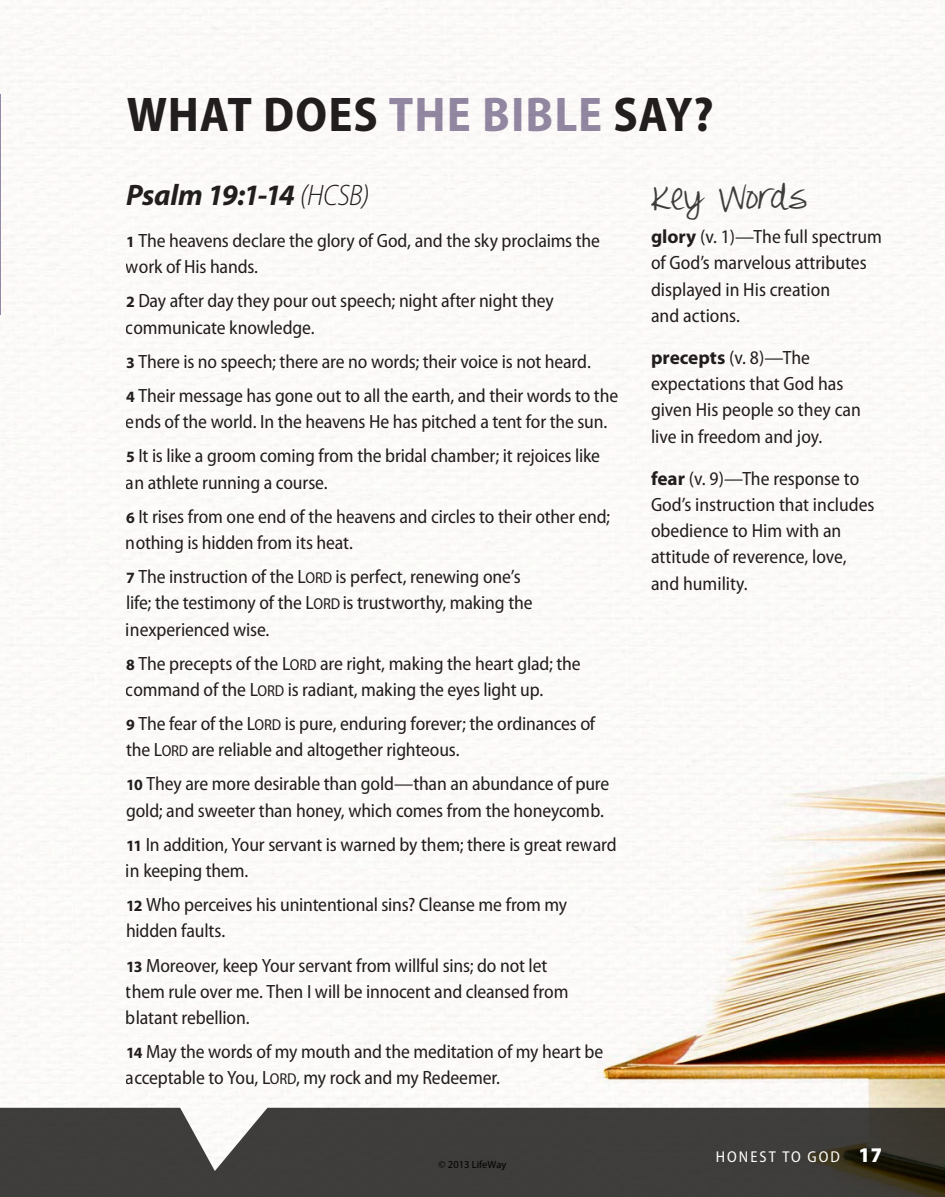
<style>
.page{position:relative;width:945px;height:1197px;background:#fff}
.page>*{position:absolute;margin:0;border:0;box-sizing:border-box;transform-origin:0 0}
.t1{font:700 semi-condensed 49px "Myriad Pro";letter-spacing:.02em;color:#231f20}
.t2{font:italic 700 29.75px "Myriad Pro";letter-spacing:-.015em;color:#231f20}
.t3{font:24.5px "Pea Alesa";color:#403f3e}
.t4{font:semi-condensed 19.25px/26.2px "Myriad Pro";letter-spacing:-.01em;color:#231f20}
.t5{font:semi-condensed 15.75px "Myriad Pro";letter-spacing:.13em;color:#fff}
.t6{font:10.5px "Myriad Pro";color:#000}
.s1{color:#948aa6}
.s2{font-weight:300;font-stretch:semi-condensed}
.s3{font-weight:700;font-stretch:normal;font-size:15.75px}
.s4{font-size:15.75px}
.s5{font-weight:700;font-stretch:normal}
.s6{font-weight:900;font-size:21px}
</style>
<div class="page">
<img style="left:586px;top:719px;width:359px;height:389px">
<svg style="left:0;top:1108px;width:945px;height:89px;fill:#3e3d3c"></svg>
<h1 class="t1" style="left:126px;top:87px;width:589px">WHAT DOES <span class="s1">THE BIBLE</span> SAY?</h1>
<h2 class="t2" style="left:126px;top:179px;width:245px">Psalm 19:1-14 <span class="s2">(HCSB)</span></h2>
<p class="t4" style="left:126px;top:228px;width:476px"><span class="s3">1</span> The heavens declare the glory of God, and the sky proclaims the work of His hands.</p>
<p class="t4" style="left:126px;top:288px;width:429px"><span class="s3">2</span> Day after day they pour out speech; night after night they communicate knowledge.</p>
<p class="t4" style="left:126px;top:345px;width:494px;line-height:34.1px"><span class="s3">3</span> There is no speech; there are no words; their voice is not heard.<br><span class="s3">4</span> Their message has gone out to all the earth, and their words to the</p>
<p class="t4" style="left:126px;top:405px;width:483px;line-height:34.1px">ends of the world. In the heavens He has pitched a tent for the sun.<br><span class="s3">5</span> It is like a groom coming from the bridal chamber; it rejoices like</p>
<p class="t4" style="left:126px;top:465px;width:486px;line-height:34.1px">an athlete running a course.<br><span class="s3">6</span> It rises from one end of the heavens and circles to their other end;</p>
<p class="t4" style="left:126px;top:526px;width:396px;line-height:34.1px">nothing is hidden from its heat.<br><span class="s3">7</span> The instruction of the L<span class="s4">ORD</span> is perfect, renewing one’s</p>
<p class="t4" style="left:126px;top:590px;width:408px">life; the testimony of the L<span class="s4">ORD</span> is trustworthy, making the inexperienced wise.</p>
<p class="t4" style="left:126px;top:650px;width:456px"><span class="s3">8</span> The precepts of the L<span class="s4">ORD</span> are right, making the heart glad; the command of the L<span class="s4">ORD</span> is radiant, making the eyes light up.</p>
<p class="t4" style="left:126px;top:711px;width:471px"><span class="s3">9</span> The fear of the L<span class="s4">ORD</span> is pure, enduring forever; the ordinances of the L<span class="s4">ORD</span> are reliable and altogether righteous.</p>
<p class="t4" style="left:126px;top:771px;width:485px"><span class="s3">10</span> They are more desirable than gold—than an abundance of pure gold; and sweeter than honey, which comes from the honeycomb.</p>
<p class="t4" style="left:126px;top:832px;width:492px"><span class="s3">11</span> In addition, Your servant is warned by them; there is great reward in keeping them.</p>
<p class="t4" style="left:126px;top:892px;width:443px"><span class="s3">12</span> Who perceives his unintentional sins? Cleanse me from my hidden faults.</p>
<p class="t4" style="left:126px;top:952px;width:444px"><span class="s3">13</span> Moreover, keep Your servant from willful sins; do not let them rule over me. Then I will be innocent and cleansed from blatant rebellion.</p>
<p class="t4" style="left:126px;top:1039px;width:479px"><span class="s3">14</span> May the words of my mouth and the meditation of my heart be acceptable to You, L<span class="s4">ORD</span>, my rock and my Redeemer.</p>
<p class="t6" style="left:439px;top:1158px;width:69px">© 2013 LifeWay</p>
<p class="t3" style="left:651px;top:194px;width:157px">Key Words</p>
<p class="t4" style="left:651px;top:224px;width:232px"><span class="s5">glory</span> (v. 1)—The full spectrum of God’s marvelous attributes displayed in His creation<br>and actions.</p>
<p class="t4" style="left:651px;top:345px;width:211px"><span class="s5">precepts</span> (v. 8)—The expectations that God has given His people so they can live in freedom and joy.</p>
<p class="t4" style="left:651px;top:465px;width:225px"><span class="s5">fear</span> (v. 9)—The response to<br>God’s instruction that includes obedience to Him with an attitude of reverence, love, and humility.</p>
<p class="t5" style="left:716px;top:1149px;width:168px">HONEST TO GOD <span class="s6">17</span></p>
</div>
